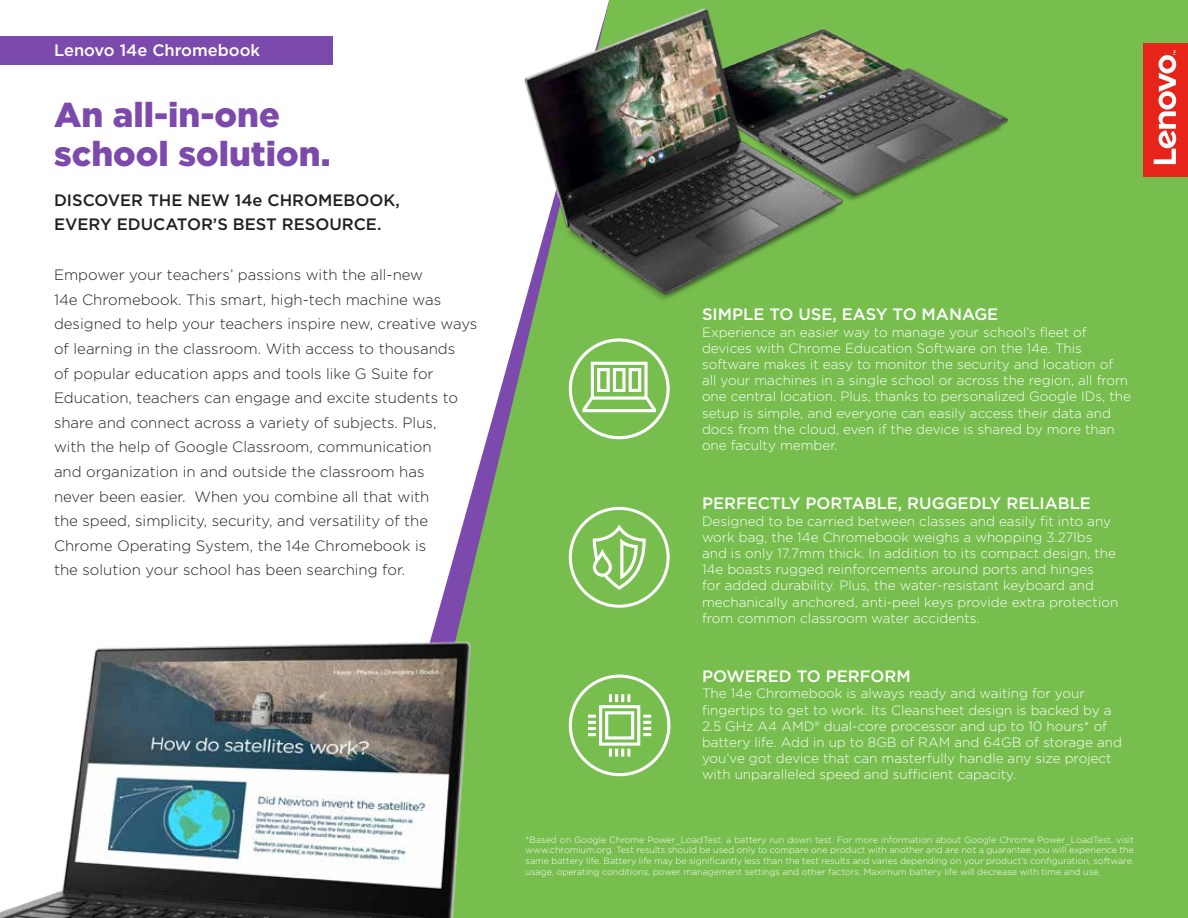
<style>
.page{position:relative;width:1188px;height:918px;background:#fff}
.page>*{position:absolute;margin:0;border:0;box-sizing:border-box;transform-origin:0 0}
.t1{font:900 34.5px/39.6px "Gotham";color:#7c4aad}
.t2{font:500 16.5px "Gotham";color:#fff}
.t3{font:500 16.5px/24.6px "Gotham";color:#231f20}
.t4{font:300 15px/24.6px "Gotham";color:#231f20}
.t5{font:300 13.5px/16.2px "Gotham";color:#fff}
.t6{font:300 9px/10.8px "Gotham";color:#fff;text-align:justify}
</style>
<div class="page">
<div style="left:0;top:36px;width:333px;height:29px;background:#7c4aad"></div>
<div style="left:435px;top:0;width:753px;height:918px;background:#77be4e"></div>
<div style="left:1144px;top:43px;width:44px;height:133px;background:#e72419"></div>
<svg style="left:1154px;top:50px;width:22px;height:114px"></svg>
<div style="left:569px;top:507px;width:101px;height:101px;border:3px solid #fff;border-radius:50%"></div>
<svg style="left:593px;top:525px;width:53px;height:65px"></svg>
<div style="left:569px;top:675px;width:101px;height:101px;border:3px solid #fff;border-radius:50%"></div>
<svg style="left:585px;top:691px;width:69px;height:69px"></svg>
<svg style="left:569px;top:338px;width:101px;height:101px"></svg>
<img style="left:0;top:622px;width:525px;height:296px">
<img style="left:460px;top:0;width:604px;height:321px">
<p class="t2" style="left:54px;top:40px;width:208px">Lenovo 14e Chromebook</p>
<h1 class="t1" style="left:54px;top:94px;width:278px">An all-in-one school solution.</h1>
<p class="t3" style="left:54px;top:187px;width:347px">DISCOVER THE NEW 14e CHROMEBOOK,<br>EVERY EDUCATOR’S BEST RESOURCE.</p>
<p class="t4" style="left:54px;top:262px;width:425px">Empower your teachers’ passions with the all-new<br>14e Chromebook. This smart, high-tech machine was designed to help your teachers inspire new, creative ways of learning in the classroom. With access to thousands<br>of popular education apps and tools like G Suite for Education, teachers can engage and excite students to share and connect across a variety of subjects. Plus,<br>with the help of Google Classroom, communication<br>and organization in and outside the classroom has<br>never been easier. When you combine all that with<br>the speed, simplicity, security, and versatility of the Chrome Operating System, the 14e Chromebook is<br>the solution your school has been searching for.</p>
<p class="t2" style="left:702px;top:304px;width:298px">SIMPLE TO USE, EASY TO MANAGE</p>
<p class="t5" style="left:702px;top:323px;width:430px">Experience an easier way to manage your school’s fleet of devices with Chrome Education Software on the 14e. This software makes it easy to monitor the security and location of all your machines in a single school or across the region, all from one central location. Plus, thanks to personalized Google IDs, the setup is simple, and everyone can easily access their data and docs from the cloud, even if the device is shared by more than one faculty member.</p>
<p class="t2" style="left:702px;top:493px;width:391px">PERFECTLY PORTABLE, RUGGEDLY RELIABLE</p>
<p class="t5" style="left:702px;top:512px;width:418px">Designed to be carried between classes and easily fit into any work bag, the 14e Chromebook weighs a whopping 3.27lbs and is only 17.7mm thick. In addition to its compact design, the 14e boasts rugged reinforcements around ports and hinges<br>for added durability. Plus, the water-resistant keyboard and mechanically anchored, anti-peel keys provide extra protection from common classroom water accidents.</p>
<p class="t2" style="left:702px;top:666px;width:210px">POWERED TO PERFORM</p>
<p class="t5" style="left:702px;top:685px;width:422px">The 14e Chromebook is always ready and waiting for your fingertips to get to work. Its Cleansheet design is backed by a 2.5 GHz A4 AMD® dual-core processor and up to 10 hours* of battery life. Add in up to 8GB of RAM and 64GB of storage and you’ve got device that can masterfully handle any size project with unparalleled speed and sufficient capacity.</p>
<p class="t6" style="left:526px;top:834px;width:610px">*Based on Google Chrome Power_LoadTest, a battery run down test. For more information about Google Chrome Power_LoadTest, visit www.chromium.org. Test results should be used only to compare one product with another and are not a guarantee you will experience the same battery life. Battery life may be significantly less than the test results and varies depending on your product’s configuration, software, usage, operating conditions, power management settings and other factors. Maximum battery life will decrease with time and use.</p>
</div>
